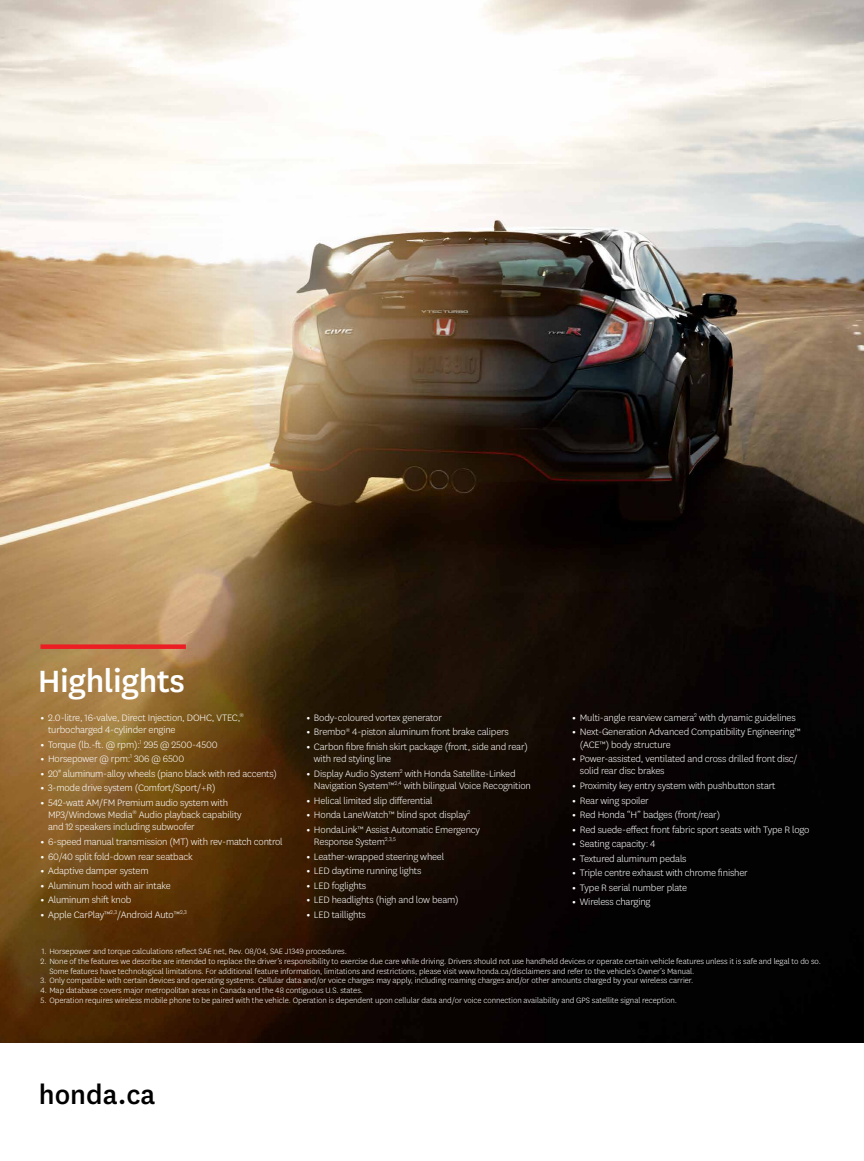
<style>
.page{position:relative;width:864px;height:1161px;background:#fff}
.page>*{position:absolute;margin:0;border:0;box-sizing:border-box;transform-origin:0 0}
.t1{font:500 36px "National";letter-spacing:-.01em;color:#fff}
.t2{font:500 30.6px "National";color:#000}
.t3{font:300 10.8px/12.5px "National";letter-spacing:-.015em;color:#fff}
.t4{font:300 9px/9.8px "National";letter-spacing:-.005em;color:#fff}
.s1{font-weight:700}
</style>
<div class="page">
<hr style="left:863px;top:0;width:1px;height:1161px;background:#ec008c">
<img style="left:0;top:0;width:864px;height:1043px">
<div style="left:40px;top:644px;width:146px;height:5px;background:#ed1d24"></div>
<h1 class="t1" style="left:38px;top:657px;width:149px">Highlights</h1>
<p class="t3" style="left:48px;top:711px;width:197px;text-indent:-8px"><span class="s1">•</span> 2.0-litre, 16-valve, Direct Injection, DOHC, VTEC,<sup>® </sup>turbocharged 4-cylinder engine</p>
<p class="t3" style="left:41px;top:738px;width:179px"><span class="s1">•</span> Torque (lb.-ft. @ rpm):<sup>1</sup> 295 @ 2500-4500</p>
<p class="t3" style="left:41px;top:752px;width:145px"><span class="s1">•</span> Horsepower @ rpm:<sup>1</sup> 306 @ 6500</p>
<p class="t3" style="left:40px;top:767px;width:238px"><span class="s1">•</span> 20" aluminum-alloy wheels (piano black with red accents)</p>
<p class="t3" style="left:40px;top:781px;width:177px"><span class="s1">•</span> 3-mode drive system (Comfort/Sport/+R)</p>
<p class="t3" style="left:48px;top:796px;width:195px;text-indent:-8px"><span class="s1">•</span> 542-watt AM/FM Premium audio system with<br>MP3/Windows Media<sup>®</sup> Audio playback capability and 12 speakers including subwoofer</p>
<p class="t3" style="left:41px;top:835px;width:244px"><span class="s1">•</span> 6-speed manual transmission (MT) with rev-match control</p>
<p class="t3" style="left:41px;top:850px;width:154px"><span class="s1">•</span> 60/40 split fold-down rear seatback</p>
<p class="t3" style="left:41px;top:864px;width:110px"><span class="s1">•</span> Adaptive damper system</p>
<p class="t3" style="left:41px;top:879px;width:132px"><span class="s1">•</span> Aluminum hood with air intake</p>
<p class="t3" style="left:41px;top:893px;width:92px"><span class="s1">•</span> Aluminum shift knob</p>
<p class="t3" style="left:41px;top:908px;width:148px"><span class="s1">•</span> Apple CarPlay™<sup>2,3</sup>/Android Auto™<sup>2,3</sup></p>
<p class="t3" style="left:306px;top:711px;width:137px"><span class="s1">•</span> Body-coloured vortex generator</p>
<p class="t3" style="left:306px;top:725px;width:204px"><span class="s1">•</span> Brembo<sup>®</sup> 4-piston aluminum front brake calipers</p>
<p class="t3" style="left:314px;top:740px;width:215px;text-indent:-8px"><span class="s1">•</span> Carbon fibre finish skirt package (front, side and rear) with red styling line</p>
<p class="t3" style="left:314px;top:767px;width:219px;text-indent:-8px"><span class="s1">•</span> Display Audio System<sup>2</sup> with Honda Satellite-Linked<br>Navigation System™<sup>2,4</sup> with bilingual Voice Recognition</p>
<p class="t3" style="left:306px;top:794px;width:128px"><span class="s1">•</span> Helical limited slip differential</p>
<p class="t3" style="left:306px;top:808px;width:165px"><span class="s1">•</span> Honda LaneWatch™ blind spot display<sup>2</sup></p>
<p class="t3" style="left:314px;top:823px;width:168px;text-indent:-8px"><span class="s1">•</span> HondaLink™ Assist Automatic Emergency<br>Response System<sup>2,3,5</sup></p>
<p class="t3" style="left:306px;top:850px;width:139px"><span class="s1">•</span> Leather-wrapped steering wheel</p>
<p class="t3" style="left:306px;top:864px;width:117px"><span class="s1">•</span> LED daytime running lights</p>
<p class="t3" style="left:306px;top:879px;width:61px"><span class="s1">•</span> LED foglights</p>
<p class="t3" style="left:306px;top:893px;width:154px"><span class="s1">•</span> LED headlights (high and low beam)</p>
<p class="t3" style="left:306px;top:908px;width:61px"><span class="s1">•</span> LED taillights</p>
<p class="t3" style="left:572px;top:711px;width:225px"><span class="s1">•</span> Multi-angle rearview camera<sup>2</sup> with dynamic guidelines</p>
<p class="t3" style="left:580px;top:725px;width:223px;text-indent:-8px"><span class="s1">•</span> Next-Generation Advanced Compatibility Engineering™ (ACE™) body structure</p>
<p class="t3" style="left:580px;top:752px;width:219px;text-indent:-8px"><span class="s1">•</span> Power-assisted, ventilated and cross drilled front disc/ solid rear disc brakes</p>
<p class="t3" style="left:572px;top:779px;width:205px"><span class="s1">•</span> Proximity key entry system with pushbutton start</p>
<p class="t3" style="left:572px;top:794px;width:78px"><span class="s1">•</span> Rear wing spoiler</p>
<p class="t3" style="left:572px;top:808px;width:149px"><span class="s1">•</span> Red Honda “H” badges (front/rear)</p>
<p class="t3" style="left:572px;top:823px;width:239px"><span class="s1">•</span> Red suede-effect front fabric sport seats with Type R logo</p>
<p class="t3" style="left:572px;top:837px;width:85px"><span class="s1">•</span> Seating capacity: 4</p>
<p class="t3" style="left:572px;top:852px;width:116px"><span class="s1">•</span> Textured aluminum pedals</p>
<p class="t3" style="left:572px;top:866px;width:177px"><span class="s1">•</span> Triple centre exhaust with chrome finisher</p>
<p class="t3" style="left:572px;top:881px;width:116px"><span class="s1">•</span> Type R serial number plate</p>
<p class="t3" style="left:572px;top:896px;width:80px"><span class="s1">•</span> Wireless charging</p>
<p class="t4" style="left:42px;top:946px;width:307px">1. Horsepower and torque calculations reflect SAE net, Rev. 08/04, SAE J1349 procedures.</p>
<p class="t4" style="left:49px;top:956px;width:773px;text-indent:-9px">2. None of the features we describe are intended to replace the driver’s responsibility to exercise due care while driving. Drivers should not use handheld devices or operate certain vehicle features unless it is safe and legal to do so.<br>Some features have technological limitations. For additional feature information, limitations and restrictions, please visit www.honda.ca/disclaimers and refer to the vehicle’s Owner’s Manual.</p>
<p class="t4" style="left:41px;top:976px;width:654px">3. Only compatible with certain devices and operating systems. Cellular data and/or voice charges may apply, including roaming charges and/or other amounts charged by your wireless carrier.</p>
<p class="t4" style="left:41px;top:985px;width:324px">4. Map database covers major metropolitan areas in Canada and the 48 contiguous U.S. states.</p>
<p class="t4" style="left:40px;top:995px;width:638px">5. Operation requires wireless mobile phone to be paired with the vehicle. Operation is dependent upon cellular data and/or voice connection availability and GPS satellite signal reception.</p>
<h2 class="t2" style="left:39px;top:1074px;width:118px">honda.ca</h2>
</div>
